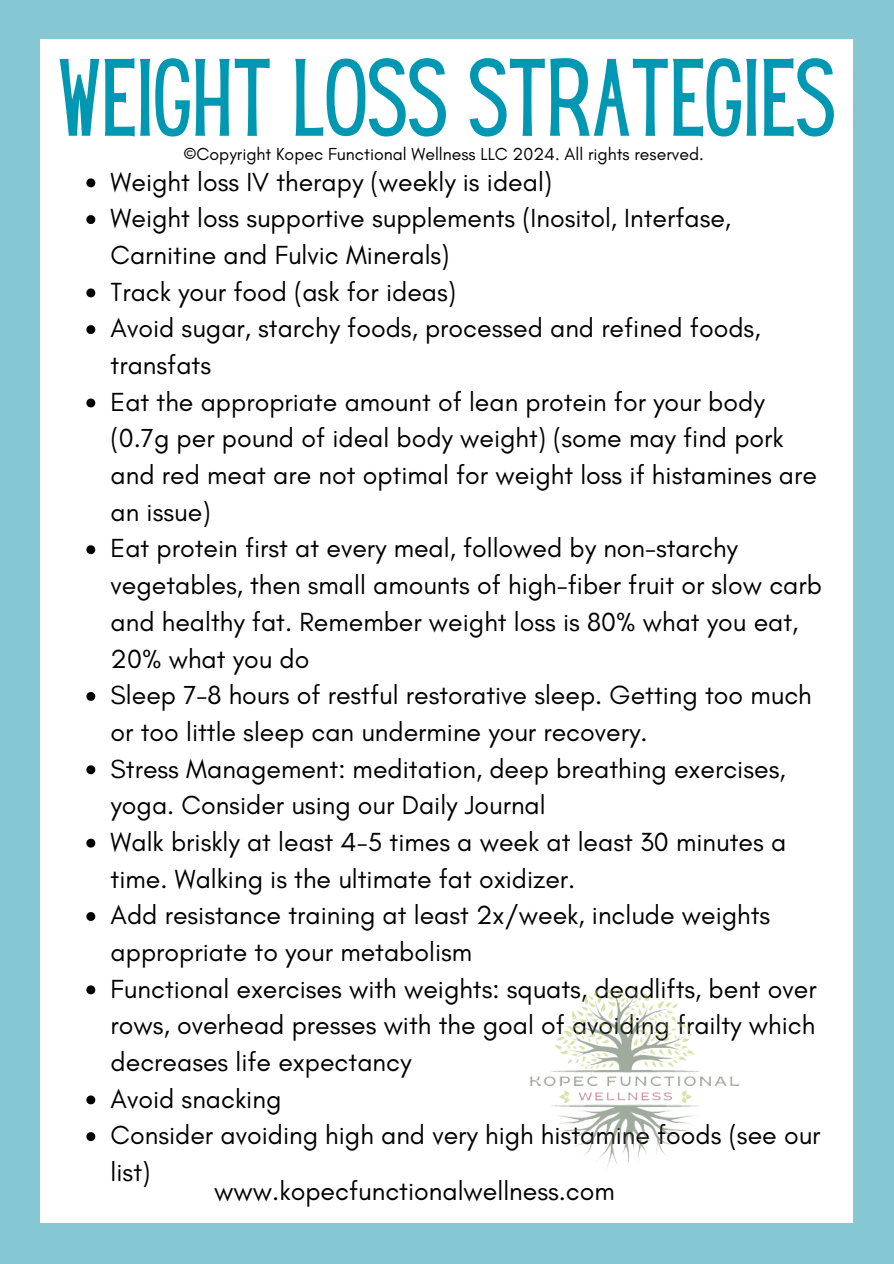
<style>
.page{position:relative;width:894px;height:1264px;background:#fff}
.page>*{position:absolute;margin:0;border:0;box-sizing:border-box;transform-origin:0 0}
.t1{font:96px "Hey Gotcha";color:#0097b2}
.t2{font:26.7px/36.6px "Glacial Indifference";color:#000}
.t3{font:17.7px "Glacial Indifference";color:#000}
</style>
<div class="page">
<div style="left:0;top:0;width:893px;height:1263px;background:#85c8d4"></div>
<div style="left:41px;top:39px;width:811px;height:1183px;background:#fff"></div>
<svg style="left:86px;top:178px;width:9px;height:9px"></svg>
<svg style="left:86px;top:215px;width:9px;height:9px"></svg>
<svg style="left:86px;top:288px;width:9px;height:9px"></svg>
<svg style="left:86px;top:325px;width:9px;height:9px"></svg>
<svg style="left:86px;top:398px;width:9px;height:9px"></svg>
<svg style="left:86px;top:545px;width:9px;height:9px"></svg>
<svg style="left:86px;top:692px;width:9px;height:9px"></svg>
<svg style="left:86px;top:765px;width:9px;height:9px"></svg>
<svg style="left:86px;top:838px;width:9px;height:9px"></svg>
<svg style="left:86px;top:912px;width:9px;height:9px"></svg>
<svg style="left:86px;top:985px;width:9px;height:9px"></svg>
<svg style="left:86px;top:1095px;width:9px;height:9px"></svg>
<svg style="left:86px;top:1132px;width:9px;height:8px"></svg>
<img style="left:530px;top:988px;width:210px;height:180px">
<p class="t1" style="left:58px;top:59px;width:778px">WEIGHT LOSS STRATEGIES</p>
<h2 class="t3" style="left:183px;top:143px;width:522px">©Copyright Kopec Functional Wellness LLC 2024. All rights reserved.</h2>
<h1 class="t2" style="left:111px;top:163px;width:443px">Weight loss IV therapy (weekly is ideal)</h1>
<p class="t2" style="left:111px;top:200px;width:622px">Weight loss supportive supplements (Inositol, Interfase,<br>Carnitine and Fulvic Minerals)</p>
<p class="t2" style="left:111px;top:273px;width:347px">Track your food (ask for ideas)</p>
<p class="t2" style="left:111px;top:310px;width:651px">Avoid sugar, starchy foods, processed and refined foods, transfats</p>
<p class="t2" style="left:111px;top:383px;width:707px">Eat the appropriate amount of lean protein for your body (0.7g per pound of ideal body weight) (some may find pork and red meat are not optimal for weight loss if histamines are an issue)</p>
<p class="t2" style="left:111px;top:530px;width:712px">Eat protein first at every meal, followed by non-starchy vegetables, then small amounts of high-fiber fruit or slow carb and healthy fat. Remember weight loss is 80% what you eat, 20% what you do</p>
<p class="t2" style="left:111px;top:676px;width:702px">Sleep 7-8 hours of restful restorative sleep. Getting too much or too little sleep can undermine your recovery.</p>
<p class="t2" style="left:111px;top:750px;width:676px">Stress Management: meditation, deep breathing exercises, yoga. Consider using our Daily Journal</p>
<p class="t2" style="left:111px;top:823px;width:677px">Walk briskly at least 4-5 times a week at least 30 minutes a time. Walking is the ultimate fat oxidizer.</p>
<p class="t2" style="left:111px;top:896px;width:661px">Add resistance training at least 2x/week, include weights appropriate to your metabolism</p>
<p class="t2" style="left:111px;top:970px;width:707px;text-align:justify">Functional exercises with weights: squats, deadlifts, bent over rows, overhead presses with the goal of avoiding frailty which decreases life expectancy</p>
<p class="t2" style="left:111px;top:1080px;width:172px">Avoid snacking</p>
<p class="t2" style="left:111px;top:1116px;width:711px">Consider avoiding high and very high histamine foods (see our list)</p>
<p class="t2" style="left:214px;top:1171px;width:402px">www.kopecfunctionalwellness.com</p>
</div>
